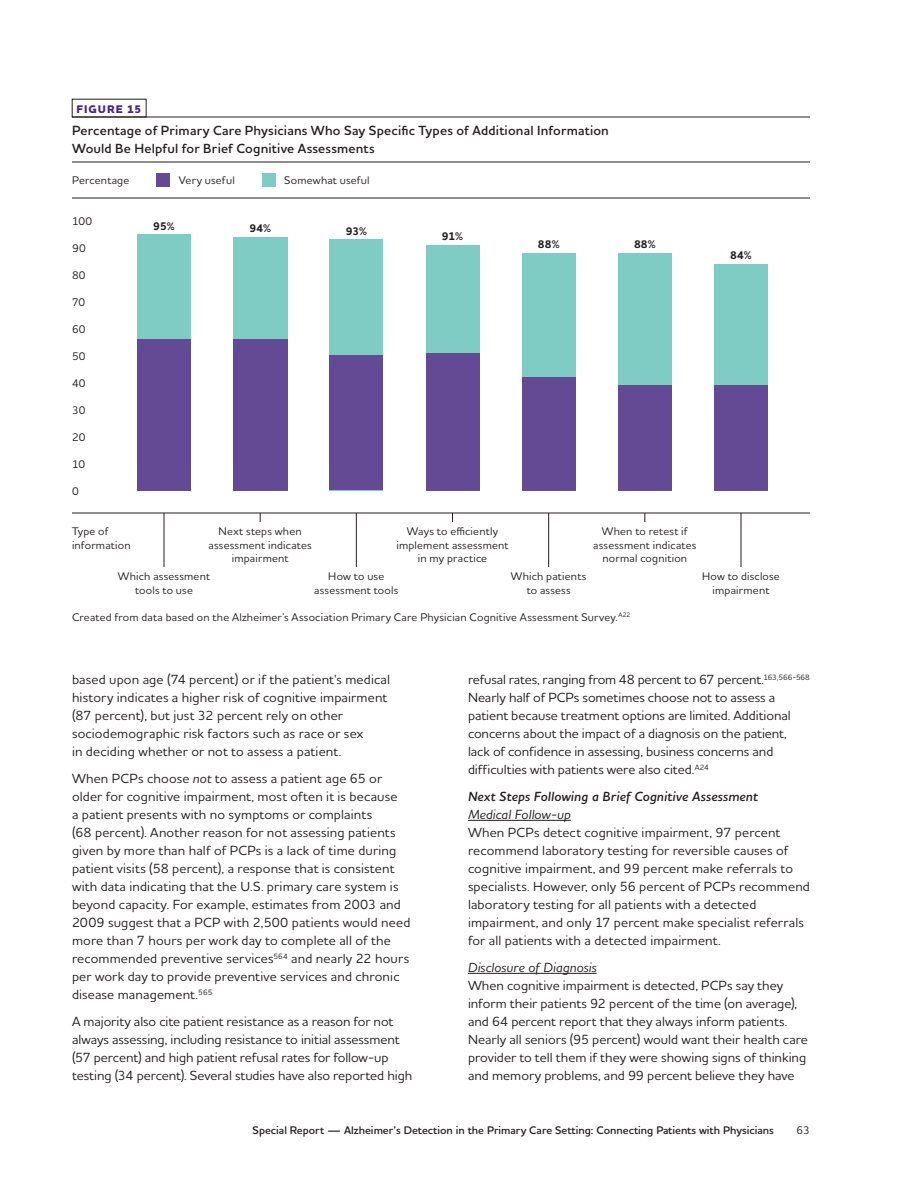
<style>
.page{position:relative;width:918px;height:1188px;background:#fff}
.page>*{position:absolute;margin:0;border:0;box-sizing:border-box;transform-origin:0 0}
.Body_Copy{font:500 13.5px/18px "Houschka Alt Pro";letter-spacing:.01em;color:#231f20}
.Fig_Tab_Title{font:600 13.5px/18px "Houschka Alt Pro";letter-spacing:.015em;color:#231f20}
.Sub-Subhead{font:italic 600 13.5px "Houschka Alt Pro";letter-spacing:.01em;color:#231f20}
.Sub-Sub-Subhead{font:italic 500 13.5px "Houschka Alt Pro";letter-spacing:.005em;color:#231f20}
.Figure_X-Axis_Label{font:500 11.25px/13.5px "Houschka Alt Pro";letter-spacing:.015em;color:#231f20;text-align:center}
.Fig_Tab_Reference_No{font:500 11.25px "Houschka Alt Pro";letter-spacing:.015em;color:#231f20}
.Bottom_of_Page__Righ{font:600 11.25px "Houschka Alt Pro";color:#231f20}
.Figure_Y-Axis_Label{font:500 11.25px "Houschka Alt Pro";letter-spacing:.005em;color:#231f20}
.Figure_Data_Label{font:700 11.25px "Houschka Alt Pro";letter-spacing:.015em;color:#231f20}
.Fig_Tab_Number{font:800 11.25px "Houschka Alt Pro";letter-spacing:.085em;color:#4a2783}
.s1{font-style:italic}
</style>
<div class="page">
<hr style="left:468px;top:820px;width:103px;height:1px;background:#231f20">
<hr style="left:468px;top:973px;width:129px;height:1px;background:#231f20">
<hr style="left:72px;top:513px;width:738px;height:1px;background:#231f20">
<hr style="left:164px;top:513px;width:1px;height:54px;background:#231f20">
<hr style="left:356px;top:513px;width:1px;height:54px;background:#231f20">
<hr style="left:548px;top:513px;width:1px;height:54px;background:#231f20">
<hr style="left:741px;top:513px;width:1px;height:54px;background:#231f20">
<hr style="left:72px;top:162px;width:738px;height:1px;background:#231f20">
<hr style="left:72px;top:117px;width:738px;height:1px;background:#231f20">
<div style="left:72px;top:99px;width:74px;height:18px;border:1px solid #231f20"></div>
<div style="left:262px;top:173px;width:13px;height:14px;background:#7eccc3"></div>
<div style="left:156px;top:173px;width:14px;height:14px;background:#644a95"></div>
<hr style="left:72px;top:198px;width:738px;height:1px;background:#231f20">
<div style="left:137px;top:234px;width:54px;height:256px;background:#7eccc3"></div>
<div style="left:137px;top:339px;width:54px;height:151px;background:#644a95"></div>
<div style="left:714px;top:264px;width:54px;height:226px;background:#7eccc3"></div>
<div style="left:618px;top:253px;width:54px;height:237px;background:#7eccc3"></div>
<div style="left:522px;top:253px;width:54px;height:237px;background:#7eccc3"></div>
<div style="left:426px;top:245px;width:54px;height:245px;background:#7eccc3"></div>
<div style="left:329px;top:239px;width:54px;height:251px;background:#7eccc3"></div>
<div style="left:233px;top:237px;width:54px;height:253px;background:#7eccc3"></div>
<div style="left:714px;top:385px;width:54px;height:105px;background:#644a95"></div>
<div style="left:618px;top:385px;width:54px;height:105px;background:#644a95"></div>
<div style="left:522px;top:377px;width:54px;height:113px;background:#644a95"></div>
<div style="left:426px;top:353px;width:54px;height:137px;background:#644a95"></div>
<div style="left:329px;top:356px;width:54px;height:134px;background:#644a95"></div>
<div style="left:233px;top:339px;width:54px;height:151px;background:#644a95"></div>
<p class="Fig_Tab_Number" style="left:77px;top:101px;width:66px">FIGURE 15</p>
<p class="Fig_Tab_Title" style="left:72px;top:121px;width:538px">Percentage of Primary Care Physicians Who Say Specific Types of Additional Information<br>Would Be Helpful for Brief Cognitive Assessments</p>
<p class="Figure_X-Axis_Label" style="left:72px;top:173px;width:59px">Percentage</p>
<p class="Figure_Y-Axis_Label" style="left:72px;top:214px;width:22px">100</p>
<p class="Figure_Y-Axis_Label" style="left:72px;top:241px;width:15px">90</p>
<p class="Figure_Y-Axis_Label" style="left:72px;top:268px;width:15px">80</p>
<p class="Figure_Y-Axis_Label" style="left:72px;top:295px;width:15px">70</p>
<p class="Figure_Y-Axis_Label" style="left:72px;top:322px;width:15px">60</p>
<p class="Figure_Y-Axis_Label" style="left:72px;top:349px;width:15px">50</p>
<p class="Figure_Y-Axis_Label" style="left:72px;top:376px;width:15px">40</p>
<p class="Figure_Y-Axis_Label" style="left:72px;top:403px;width:15px">30</p>
<p class="Figure_Y-Axis_Label" style="left:72px;top:430px;width:15px">20</p>
<p class="Figure_Y-Axis_Label" style="left:72px;top:457px;width:15px">10</p>
<p class="Figure_Y-Axis_Label" style="left:72px;top:484px;width:8px">0</p>
<p class="Figure_X-Axis_Label" style="left:179px;top:173px;width:57px">Very useful</p>
<p class="Figure_X-Axis_Label" style="left:284px;top:173px;width:87px">Somewhat useful</p>
<p class="Figure_Data_Label" style="left:153px;top:218px;width:23px">95%</p>
<p class="Figure_Data_Label" style="left:249px;top:221px;width:23px">94%</p>
<p class="Figure_Data_Label" style="left:346px;top:224px;width:23px">93%</p>
<p class="Figure_Data_Label" style="left:442px;top:229px;width:23px">91%</p>
<p class="Figure_Data_Label" style="left:538px;top:237px;width:23px">88%</p>
<p class="Figure_Data_Label" style="left:634px;top:237px;width:23px">88%</p>
<p class="Figure_X-Axis_Label" style="left:72px;top:524px;width:60px;text-align:left">Type of information</p>
<p class="Figure_X-Axis_Label" style="left:209px;top:524px;width:105px">Next steps when assessment indicates impairment</p>
<p class="Figure_X-Axis_Label" style="left:396px;top:524px;width:114px">Ways to efficiently implement assessment in my practice</p>
<p class="Figure_X-Axis_Label" style="left:593px;top:524px;width:105px">When to retest if assessment indicates normal cognition</p>
<p class="Figure_Data_Label" style="left:730px;top:248px;width:23px">84%</p>
<p class="Figure_X-Axis_Label" style="left:118px;top:569px;width:94px">Which assessment tools to use</p>
<p class="Figure_X-Axis_Label" style="left:314px;top:569px;width:86px">How to use assessment tools</p>
<p class="Figure_X-Axis_Label" style="left:511px;top:569px;width:77px">Which patients to assess</p>
<p class="Figure_X-Axis_Label" style="left:702px;top:569px;width:79px">How to disclose impairment</p>
<p class="Fig_Tab_Reference_No" style="left:72px;top:610px;width:560px">Created from data based on the Alzheimer’s Association Primary Care Physician Cognitive Assessment Survey.<sup>A22</sup></p>
<p class="Body_Copy" style="left:72px;top:670px;width:320px">based upon age (74 percent) or if the patient's medical history indicates a higher risk of cognitive impairment (87 percent), but just 32 percent rely on other sociodemographic risk factors such as race or sex<br>in deciding whether or not to assess a patient.</p>
<p class="Body_Copy" style="left:72px;top:769px;width:340px">When PCPs choose <span class="s1">not</span> to assess a patient age 65 or older for cognitive impairment, most often it is because<br>a patient presents with no symptoms or complaints<br>(68 percent). Another reason for not assessing patients given by more than half of PCPs is a lack of time during patient visits (58 percent), a response that is consistent with data indicating that the U.S. primary care system is beyond capacity. For example, estimates from 2003 and 2009 suggest that a PCP with 2,500 patients would need more than 7 hours per work day to complete all of the recommended preventive services<sup>564</sup> and nearly 22 hours per work day to provide preventive services and chronic disease management.<sup>565</sup></p>
<p class="Body_Copy" style="left:72px;top:1012px;width:342px">A majority also cite patient resistance as a reason for not always assessing, including resistance to initial assessment (57 percent) and high patient refusal rates for follow-up testing (34 percent). Several studies have also reported high</p>
<p class="Body_Copy" style="left:468px;top:670px;width:344px">refusal rates, ranging from 48 percent to 67 percent.<sup>163,566-568<br></sup>Nearly half of PCPs sometimes choose not to assess a patient because treatment options are limited. Additional concerns about the impact of a diagnosis on the patient, lack of confidence in assessing, business concerns and difficulties with patients were also cited.<sup>A24</sup></p>
<p class="Sub-Subhead" style="left:468px;top:788px;width:292px">Next Steps Following a Brief Cognitive Assessment</p>
<p class="Sub-Sub-Subhead" style="left:468px;top:806px;width:104px">Medical Follow-up</p>
<p class="Body_Copy" style="left:468px;top:823px;width:344px">When PCPs detect cognitive impairment, 97 percent recommend laboratory testing for reversible causes of cognitive impairment, and 99 percent make referrals to specialists. However, only 56 percent of PCPs recommend laboratory testing for all patients with a detected impairment, and only 17 percent make specialist referrals for all patients with a detected impairment.</p>
<p class="Sub-Sub-Subhead" style="left:468px;top:959px;width:130px">Disclosure of Diagnosis</p>
<p class="Body_Copy" style="left:468px;top:976px;width:341px">When cognitive impairment is detected, PCPs say they inform their patients 92 percent of the time (on average), and 64 percent report that they always inform patients.<br>Nearly all seniors (95 percent) would want their health care provider to tell them if they were showing signs of thinking and memory problems, and 99 percent believe they have</p>
<p class="Bottom_of_Page__Righ" style="left:253px;top:1123px;width:523px">Special Report — Alzheimer’s Detection in the Primary Care Setting: Connecting Patients with Physicians</p>
<p class="Fig_Tab_Reference_No" style="left:797px;top:1123px;width:15px">63</p>
</div>
